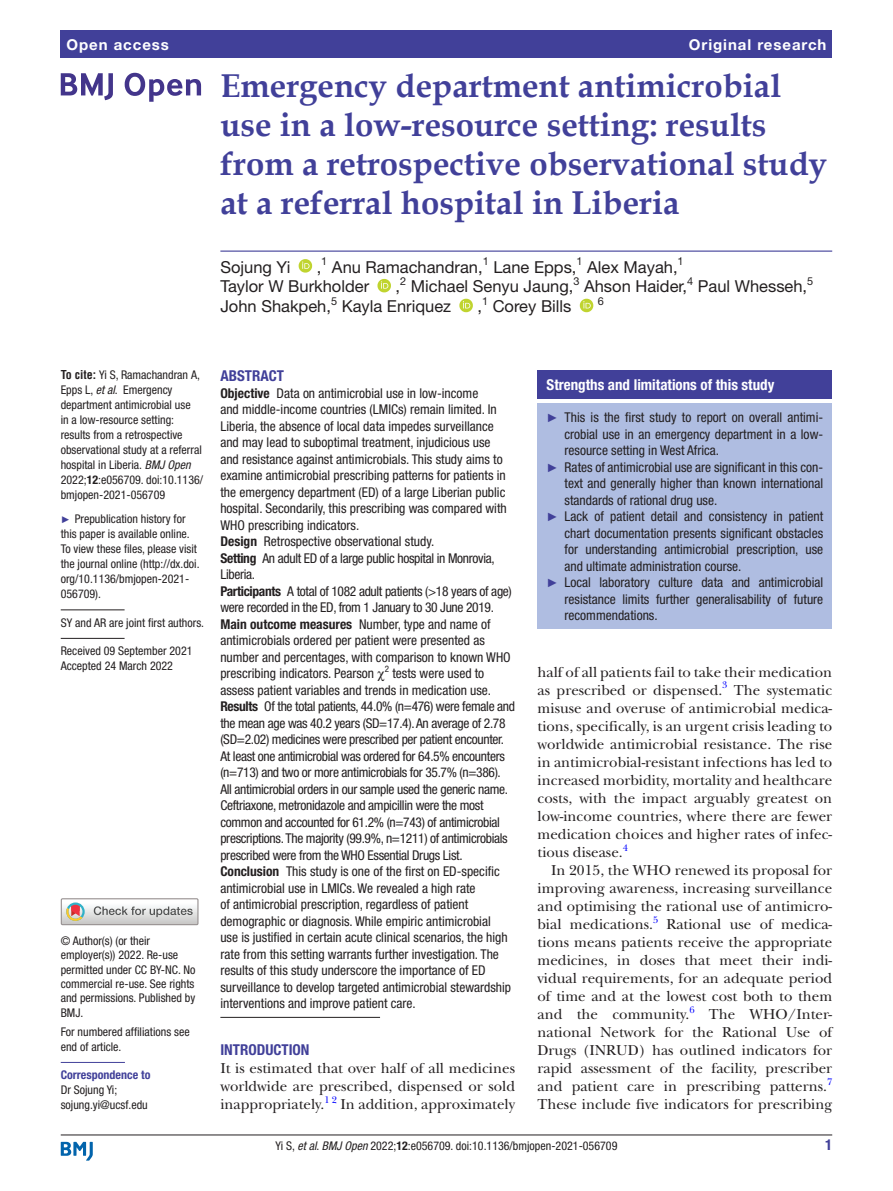
<style>
.page{position:relative;width:893px;height:1191px;background:#fff}
.page>*{position:absolute;margin:0;border:0;box-sizing:border-box;transform-origin:0 0}
.t1{font:700 33px/39px "Book Antiqua";color:#414099}
.t2{font:16.5px "Helvetica Neue LT Std";color:#231f20}
.t3{font:15px/18px "New Baskerville";color:#231f20;text-align:justify}
.t4{font:700 condensed 15px "Helvetica Neue LT Std";color:#fff}
.t5{font:700 15px "Helvetica Neue LT Std";letter-spacing:.065em;color:#fff}
.t6{font:700 condensed 15px "Helvetica Neue LT Std";color:#414099}
.t7{font:condensed 13.5px/16.5px "Helvetica Neue LT Std";color:#231f20}
.t8{font:condensed 12px/15px "Helvetica Neue LT Std";color:#231f20}
.t9{font:700 condensed 12px "Helvetica Neue LT Std";color:#414099}
.t10{font:10.95px "Helvetica Neue LT Std";color:#231f20}
.t11{font:9.9px "New Baskerville";color:#00f}
.s1{font-family:"Helvetica LT Std";font-weight:700}
.s2{font-style:italic}
.s3{font-weight:700}
.s4{font-family:"Arial";font-stretch:normal;font-size:9.75px;color:#414099}
.s5{font-family:"Arial";font-stretch:normal;font-size:12px;color:#414099}
</style>
<div class="page">
<hr style="left:61px;top:1134px;width:771px;height:1px;background:#231f20">
<svg style="left:61px;top:1141px;width:32px;height:19px"></svg>
<div style="left:61px;top:31px;width:771px;height:27px;background:#414099"></div>
<hr style="left:220px;top:250px;width:612px;height:2px;background:#414099">
<svg style="left:299px;top:259px;width:13px;height:14px"></svg>
<svg style="left:377px;top:279px;width:14px;height:13px"></svg>
<svg style="left:459px;top:299px;width:14px;height:13px"></svg>
<svg style="left:580px;top:299px;width:13px;height:13px"></svg>
<hr style="left:61px;top:609px;width:64px;height:1px;background:#231f20">
<hr style="left:61px;top:638px;width:64px;height:1px;background:#231f20">
<hr style="left:61px;top:1062px;width:64px;height:1px;background:#414099">
<svg style="left:61px;top:73px;width:52px;height:27px"></svg>
<svg style="left:125px;top:73px;width:76px;height:29px"></svg>
<div style="left:61px;top:898px;width:138px;height:27px;border:1px solid #969090"></div>
<svg style="left:61px;top:898px;width:137px;height:26px"></svg>
<hr style="left:220px;top:1017px;width:160px;height:1px;background:#231f20">
<div style="left:538px;top:370px;width:294px;height:29px;background:#414099"></div>
<div style="left:538px;top:403px;width:294px;height:226px;background:#afbde1"></div>
<p class="t5" style="left:66px;top:35px;width:104px">Open access</p>
<p class="t5" style="left:689px;top:35px;width:139px">Original research</p>
<h1 class="t1" style="left:220px;top:66px;width:608px">Emergency department antimicrobial use in a low-resource setting: results from a retrospective observational study at a referral hospital in Liberia</h1>
<p class="t2" style="left:220px;top:257px;width:71px">Sojung Yi</p>
<p class="t2" style="left:317px;top:257px;width:6px">,</p>
<p class="t10" style="left:321px;top:255px;width:8px">1</p>
<p class="t2" style="left:332px;top:257px;width:152px">Anu Ramachandran,</p>
<p class="t10" style="left:483px;top:255px;width:8px">1</p>
<p class="t2" style="left:493px;top:257px;width:85px">Lane Epps,</p>
<p class="t10" style="left:576px;top:255px;width:8px">1</p>
<p class="t2" style="left:587px;top:257px;width:92px">Alex Mayah,</p>
<p class="t10" style="left:678px;top:255px;width:8px">1</p>
<p class="t2" style="left:220px;top:277px;width:150px">Taylor W Burkholder</p>
<p class="t2" style="left:396px;top:277px;width:6px">,</p>
<p class="t10" style="left:400px;top:274px;width:8px">2</p>
<p class="t2" style="left:411px;top:277px;width:164px">Michael Senyu Jaung,</p>
<p class="t10" style="left:573px;top:274px;width:8px">3</p>
<p class="t2" style="left:584px;top:277px;width:104px">Ahson Haider,</p>
<p class="t10" style="left:687px;top:274px;width:8px">4</p>
<p class="t2" style="left:698px;top:277px;width:111px">Paul Whesseh,</p>
<p class="t10" style="left:807px;top:274px;width:8px">5</p>
<p class="t10" style="left:482px;top:294px;width:8px">1</p>
<p class="t2" style="left:493px;top:296px;width:80px">Corey Bills</p>
<p class="t10" style="left:598px;top:294px;width:8px">6</p>
<p class="t2" style="left:220px;top:296px;width:112px">John Shakpeh,</p>
<p class="t10" style="left:331px;top:294px;width:8px">5</p>
<p class="t2" style="left:342px;top:296px;width:111px">Kayla Enriquez</p>
<p class="t2" style="left:477px;top:296px;width:6px">,</p>
<p class="t8" style="left:61px;top:367px;width:144px"><span class="s1">To cite:</span> Yi S, Ramachandran A,<br>Epps L, <span class="s2">et al</span>. Emergency department antimicrobial use<br>in a low-resource setting: results from a retrospective observational study at a referral hospital in Liberia. <span class="s2">BMJ Open<br></span>2022;<span class="s3">12</span>:e056709. doi:10.1136/ bmjopen-2021-056709</p>
<p class="t8" style="left:61px;top:511px;width:140px"><span class="s4">►</span> Prepublication history for this paper is available online.<br>To view these files, please visit the journal online (http://dx.doi. org/10.1136/bmjopen-2021-<br>056709).</p>
<p class="t8" style="left:61px;top:615px;width:145px">SY and AR are joint first authors.</p>
<p class="t8" style="left:61px;top:643px;width:133px">Received 09 September 2021<br>Accepted 24 March 2022</p>
<p class="t8" style="left:61px;top:933px;width:136px;line-height:14.4px">© Author(s) (or their employer(s)) 2022. Re-use permitted under CC BY-NC. No commercial re-use. See rights and permissions. Published by<br>BMJ.</p>
<p class="t8" style="left:61px;top:1024px;width:130px">For numbered affiliations see end of article.</p>
<p class="t9" style="left:61px;top:1067px;width:91px">Correspondence to</p>
<p class="t8" style="left:61px;top:1082px;width:89px">Dr Sojung Yi; sojung.yi@ucsf.edu</p>
<p class="t6" style="left:220px;top:367px;width:65px">ABSTRACT</p>
<p class="t7" style="left:220px;top:385px;width:296px"><span class="s3">Objective</span> Data on antimicrobial use in low-income<br>and middle-income countries (LMICs) remain limited. In Liberia, the absence of local data impedes surveillance and may lead to suboptimal treatment, injudicious use<br>and resistance against antimicrobials. This study aims to examine antimicrobial prescribing patterns for patients in the emergency department (ED) of a large Liberian public hospital. Secondarily, this prescribing was compared with WHO prescribing indicators.<br><span class="s3">Design</span> Retrospective observational study.<br><span class="s3">Setting</span> An adult ED of a large public hospital in Monrovia, Liberia.<br><span class="s3">Participants</span> A total of 1082 adult patients (&gt;18 years of age) were recorded in the ED, from 1 January to 30 June 2019.<br><span class="s3">Main outcome measures</span> Number, type and name of antimicrobials ordered per patient were presented as number and percentages, with comparison to known WHO prescribing indicators. Pearson <sup>2</sup> tests were used to assess patient variables and trends in medication use.<br><span class="s3">Results</span> Of the total patients, 44.0% (n=476) were female and the mean age was 40.2 years (SD=17.4). An average of 2.78 (SD=2.02) medicines were prescribed per patient encounter.<br>At least one antimicrobial was ordered for 64.5% encounters (n=713) and two or more antimicrobials for 35.7% (n=386).<br>All antimicrobial orders in our sample used the generic name.<br>Ceftriaxone, metronidazole and ampicillin were the most common and accounted for 61.2% (n=743) of antimicrobial prescriptions. The majority (99.9%, n=1211) of antimicrobials prescribed were from the WHO Essential Drugs List.<br><span class="s3">Conclusion</span> This study is one of the first on ED-specific antimicrobial use in LMICs. We revealed a high rate<br>of antimicrobial prescription, regardless of patient demographic or diagnosis. While empiric antimicrobial<br>use is justified in certain acute clinical scenarios, the high rate from this setting warrants further investigation. The results of this study underscore the importance of ED surveillance to develop targeted antimicrobial stewardship interventions and improve patient care.</p>
<p class="t6" style="left:220px;top:1041px;width:91px">INTRODUCTION</p>
<p class="t3" style="left:220px;top:1059px;width:296px">It is estimated that over half of all medicines worldwide are prescribed, dispensed or sold inappropriately.<sup>1</sup> <sup>2</sup> In addition, approximately</p>
<p class="t4" style="left:547px;top:376px;width:229px">Strengths and limitations of this study</p>
<p class="t7" style="left:547px;top:409px;width:278px"><span class="s5">►</span> This is the first study to report on overall antimi-</p>
<p class="t7" style="left:565px;top:425px;width:260px">crobial use in an emergency department in a low-</p>
<p class="t7" style="left:565px;top:442px;width:156px">resource setting in West Africa.</p>
<p class="t7" style="left:547px;top:458px;width:278px"><span class="s5">►</span> Rates of antimicrobial use are significant in this con-</p>
<p class="t7" style="left:565px;top:475px;width:260px">text and generally higher than known international</p>
<p class="t7" style="left:565px;top:491px;width:154px">standards of rational drug use.</p>
<p class="t7" style="left:547px;top:508px;width:278px"><span class="s5">►</span> Lack of patient detail and consistency in patient</p>
<p class="t7" style="left:565px;top:524px;width:260px">chart documentation presents significant obstacles</p>
<p class="t7" style="left:565px;top:541px;width:260px">for understanding antimicrobial prescription, use</p>
<p class="t7" style="left:565px;top:557px;width:178px">and ultimate administration course.</p>
<p class="t7" style="left:547px;top:574px;width:278px"><span class="s5">►</span> Local laboratory culture data and antimicrobial</p>
<p class="t7" style="left:565px;top:590px;width:260px">resistance limits further generalisability of future</p>
<p class="t7" style="left:565px;top:607px;width:95px">recommendations.</p>
<p class="t3" style="left:538px;top:663px;width:296px">half of all patients fail to take their medication as prescribed or dispensed.<sup>3</sup> The systematic misuse and overuse of antimicrobial medica&shy;tions, specifically, is an urgent crisis leading to worldwide antimicrobial resistance. The rise in antimicrobial-resistant infections has led to increased morbidity, mortality and healthcare costs, with the impact arguably greatest on low-income countries, where there are fewer medication choices and higher rates of infec&shy;tious disease.</p>
<p class="t11" style="left:623px;top:841px;width:7px">4</p>
<p class="t3" style="left:538px;top:861px;width:296px;text-indent:14px">In 2015, the WHO renewed its proposal for improving awareness, increasing surveillance and optimising the rational use of antimicro&shy;bial medications.</p>
<p class="t11" style="left:653px;top:913px;width:7px">5</p>
<p class="t3" style="left:538px;top:915px;width:296px;text-indent:129px">Rational use of medica&shy;tions means patients receive the appropriate medicines, in doses that meet their indi&shy;vidual requirements, for an adequate period of time and at the lowest cost both to them and the community.<sup>6</sup></p>
<p class="t3" style="left:538px;top:1005px;width:296px;text-indent:171px">The WHO/Inter&shy;national Network for the Rational Use of Drugs (INRUD) has outlined indicators for rapid assessment of the facility, prescriber and patient care in prescribing patterns.</p>
<p class="t11" style="left:827px;top:1075px;width:7px">7</p>
<p class="t3" style="left:538px;top:1095px;width:296px">These include five indicators for prescribing</p>
<p class="t8" style="left:276px;top:1137px;width:343px">Yi S, <span class="s2">et al</span>. <span class="s2">BMJ Open</span> 2022;<span class="s3">12</span>:e056709. doi:10.1136/bmjopen-2021-056709</p>
<p class="t6" style="left:825px;top:1135px;width:9px">1</p>
</div>
